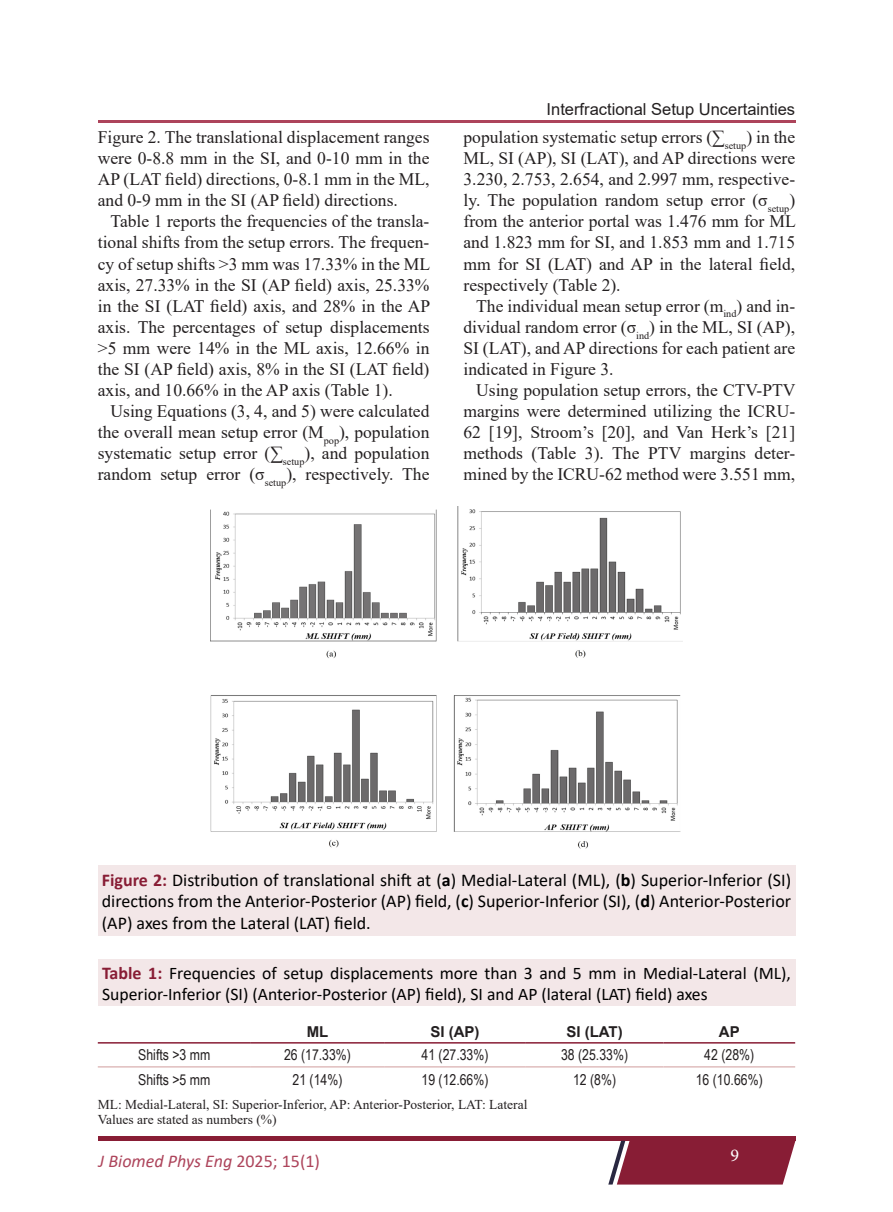
<style>
.page{position:relative;width:893px;height:1212px;background:#fff}
.page>*{position:absolute;margin:0;border:0;box-sizing:border-box;transform-origin:0 0}
.Figure{font:18px/21.6px "Calibri";color:#000;text-align:justify}
.t1{font:italic 18px "Calibri";color:#ad445b}
.t2{font:18px "Minion Pro";color:#fff}
.Figure-2{font:17.7px/21.1px "Calibri";color:#000}
.Body{font:17.55px/21px "Times New Roman";color:#231f20;text-align:justify}
.Running_Title{font:16.5px "Arial";color:#231f20}
.t3{font:15px "Arial Narrow";color:#231f20}
.t4{font:700 15px "Arial";color:#231f20}
.t5{font:13.5px/15px "Times New Roman";color:#231f20}
.s1{font-weight:700;color:#881d35}
.s2{font-weight:700}
.s3{font-weight:700;font-size:18px;color:#881d35}
.s4{font-style:normal}
</style>
<div class="page">
<div style="left:98px;top:1136px;width:697px;height:5px;background:#881d35"></div>
<svg style="left:608px;top:1141px;width:187px;height:43px;background:#903147"></svg>
<hr style="left:98px;top:120px;width:698px;height:2px;background:#ad445b">
<img style="left:211px;top:506px;width:471px;height:343px">
<div style="left:98px;top:865px;width:697px;height:70px;background:#f3e7e8"></div>
<hr style="left:98px;top:1066px;width:153px;height:1px;background:#e0bdbd">
<hr style="left:251px;top:1066px;width:133px;height:1px;background:#e0bdbd">
<hr style="left:384px;top:1066px;width:142px;height:1px;background:#e0bdbd">
<hr style="left:526px;top:1066px;width:137px;height:1px;background:#e0bdbd">
<hr style="left:663px;top:1066px;width:132px;height:1px;background:#e0bdbd">
<hr style="left:98px;top:1042px;width:153px;height:1px;background:#881d35">
<hr style="left:251px;top:1042px;width:133px;height:1px;background:#881d35">
<hr style="left:384px;top:1042px;width:142px;height:1px;background:#881d35">
<hr style="left:526px;top:1042px;width:137px;height:1px;background:#881d35">
<hr style="left:663px;top:1042px;width:132px;height:1px;background:#881d35">
<div style="left:98px;top:959px;width:697px;height:47px;background:#f3e7e8"></div>
<p class="Body" style="left:98px;top:126px;width:333px">Figure 2. The translational displacement ranges were 0-8.8 mm in the SI, and 0-10 mm in the AP (LAT field) directions, 0-8.1 mm in the ML, and 0-9 mm in the SI (AP field) directions.</p>
<p class="Body" style="left:98px;top:210px;width:334px;text-indent:13px">Table 1 reports the frequencies of the transla&shy;tional shifts from the setup errors. The frequen&shy;cy of setup shifts &gt;3 mm was 17.33% in the ML axis, 27.33% in the SI (AP field) axis, 25.33% in the SI (LAT field) axis, and 28% in the AP axis. The percentages of setup displacements &gt;5 mm were 14% in the ML axis, 12.66% in the SI (AP field) axis, 8% in the SI (LAT field) axis, and 10.66% in the AP axis (Table 1).</p>
<p class="Body" style="left:98px;top:400px;width:333px;text-indent:13px">Using Equations (3, 4, and 5) were calculated the overall mean setup error (M<sub>pop</sub>), population systematic setup error (∑<sub>setup</sub>), and population random setup error (σ<sub>setup</sub>), respectively. The</p>
<p class="Running_Title" style="left:547px;top:98px;width:250px">Interfractional Setup Uncertainties</p>
<p class="Body" style="left:463px;top:126px;width:334px">population systematic setup errors (∑<sub>setup</sub>) in the ML, SI (AP), SI (LAT), and AP directions were 3.230, 2.753, 2.654, and 2.997 mm, respective&shy;ly. The population random setup error (σ<sub>setup</sub>) from the anterior portal was 1.476 mm for ML and 1.823 mm for SI, and 1.853 mm and 1.715 mm for SI (LAT) and AP in the lateral field, respectively (Table 2).</p>
<p class="Body" style="left:463px;top:295px;width:333px;text-indent:13px">The individual mean setup error (m<sub>ind</sub>) and in&shy;dividual random error (σ<sub>ind</sub>) in the ML, SI (AP), SI (LAT), and AP directions for each patient are indicated in Figure 3.</p>
<p class="Body" style="left:463px;top:379px;width:333px;text-indent:13px">Using population setup errors, the CTV-PTV margins were determined utilizing the ICRU-62 [19], Stroom’s [20], and Van Herk’s [21] methods (Table 3). The PTV margins deter&shy;mined by the ICRU-62 method were 3.551 mm,</p>
<p class="Figure" style="left:102px;top:868px;width:691px"><span class="s1">Figure 2:</span> Distribution of translational shift at (<span class="s2">a</span>) Medial-Lateral (ML), (<span class="s2">b</span>) Superior-Inferior (SI) directions from the Anterior-Posterior (AP) field, (<span class="s2">c</span>) Superior-Inferior (SI), (<span class="s2">d</span>) Anterior-Posterior (AP) axes from the Lateral (LAT) field.</p>
<p class="Figure-2" style="left:102px;top:961px;width:690px"><span class="s3">Table 1:</span> Frequencies of setup displacements more than 3 and 5 mm in Medial-Lateral (ML),<br>Superior-Inferior (SI) (Anterior-Posterior (AP) field), SI and AP (lateral (LAT) field) axes</p>
<p class="t4" style="left:307px;top:1021px;width:23px">ML</p>
<p class="t4" style="left:430px;top:1021px;width:51px">SI (AP)</p>
<p class="t4" style="left:566px;top:1021px;width:58px">SI (LAT)</p>
<p class="t4" style="left:719px;top:1021px;width:22px">AP</p>
<p class="t3" style="left:138px;top:1044px;width:74px">Shifts &gt;3 mm</p>
<p class="t3" style="left:284px;top:1044px;width:69px">26 (17.33%)</p>
<p class="t3" style="left:421px;top:1044px;width:69px">41 (27.33%)</p>
<p class="t3" style="left:561px;top:1044px;width:69px">38 (25.33%)</p>
<p class="t3" style="left:704px;top:1044px;width:51px">42 (28%)</p>
<p class="t3" style="left:138px;top:1068px;width:74px">Shifts &gt;5 mm</p>
<p class="t3" style="left:293px;top:1068px;width:51px">21 (14%)</p>
<p class="t3" style="left:421px;top:1068px;width:69px">19 (12.66%)</p>
<p class="t3" style="left:573px;top:1068px;width:45px">12 (8%)</p>
<p class="t3" style="left:696px;top:1068px;width:69px">16 (10.66%)</p>
<p class="t5" style="left:98px;top:1097px;width:431px">ML: Medial-Lateral, SI: Superior-Inferior, AP: Anterior-Posterior, LAT: Lateral<br>Values are stated as numbers (%)</p>
<p class="t1" style="left:99px;top:1148px;width:223px">J Biomed Phys Eng <span class="s4">2025; 15(1)</span></p>
<p class="t2" style="left:730px;top:1143px;width:10px">9</p>
</div>
